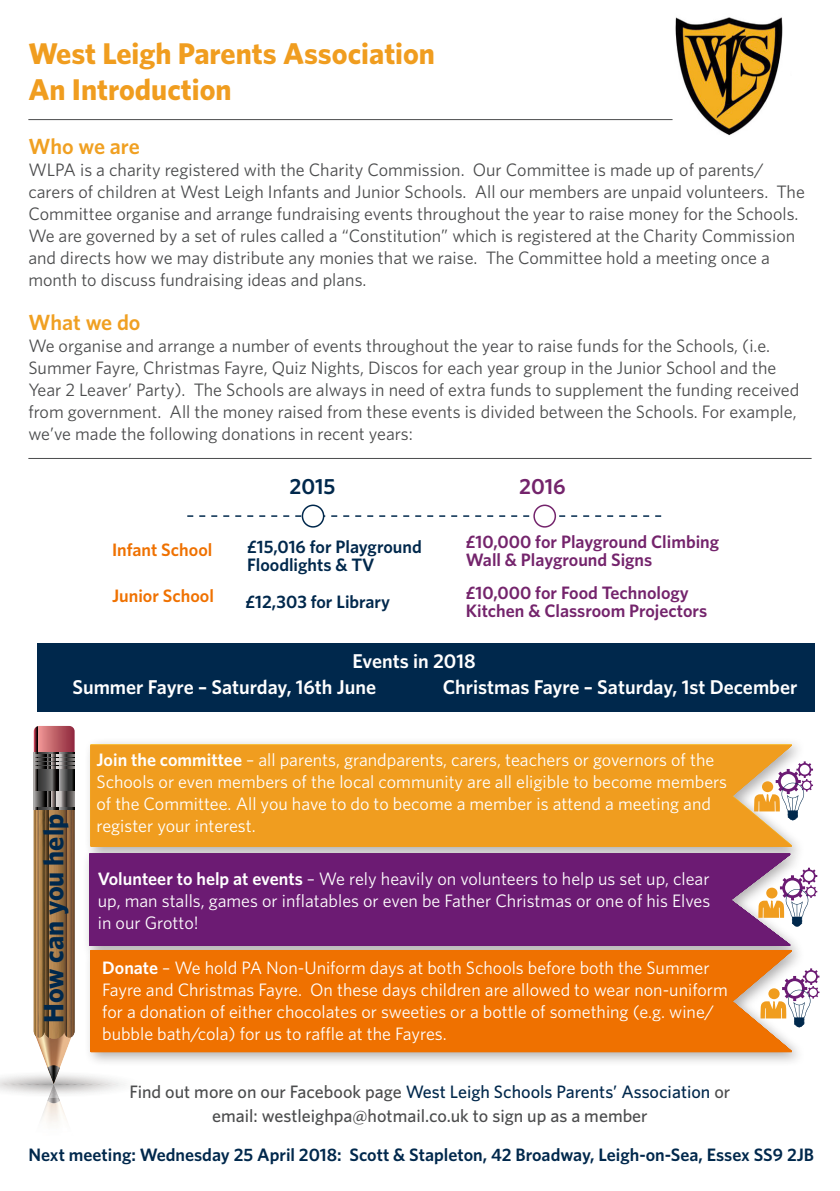
<style>
.page{position:relative;width:840px;height:1191px;background:#fff}
.page>*{position:absolute;margin:0;border:0;box-sizing:border-box;transform-origin:0 0}
.t1{font:700 30px "Whitney";color:#f09d1f}
.t2{font:700 28px "Whitney";color:#00284c}
.t3{font:600 22px "Whitney";color:#f0a022}
.t4{font:600 22px "Whitney";color:#00284c}
.t5{font:600 22px "Whitney";color:#74246c}
.t6{font:600 20px "Whitney";color:#fff}
.t7{font:18px/22px "Whitney";color:#4b4c4d}
.t8{font:18px/22px "Whitney";color:#fff;text-align:justify}
.t9{font:600 18px "Whitney";color:#00284c}
.t10{font:600 18px/18px "Whitney";color:#74246c}
.t11{font:500 18px "Whitney";color:#00284c}
.t12{font:500 18px "Whitney";color:#4b4c4d}
.t13{font:600 18px "Whitney";color:#ef7100}
.s1{font-weight:600}
.s2{color:#4b4c4d}
</style>
<div class="page">
<div style="left:37px;top:643px;width:777px;height:68px;background:#00284c"></div>
<img style="left:41px;top:1103px;width:26px;height:20px">
<svg style="left:0;top:1075px;width:125px;height:28px"></svg>
<svg style="left:34px;top:726px;width:41px;height:27px"></svg>
<img style="left:34px;top:1038px;width:40px;height:46px">
<img style="left:47px;top:1065px;width:13px;height:19px">
<svg style="left:34px;top:809px;width:41px;height:229px;background:#926c41"></svg>
<svg style="left:34px;top:753px;width:41px;height:56px"></svg>
<svg style="left:34px;top:803px;width:41px;height:3px"></svg>
<svg style="left:34px;top:799px;width:41px;height:3px"></svg>
<svg style="left:34px;top:795px;width:41px;height:3px"></svg>
<svg style="left:34px;top:791px;width:41px;height:3px"></svg>
<svg style="left:34px;top:766px;width:41px;height:2px"></svg>
<svg style="left:34px;top:762px;width:41px;height:2px"></svg>
<svg style="left:34px;top:758px;width:41px;height:2px"></svg>
<svg style="left:34px;top:754px;width:41px;height:2px"></svg>
<svg style="left:187px;top:515px;width:473px;height:2px"></svg>
<div style="left:302px;top:505px;width:21px;height:22px;background:#fff;border-radius:50%"></div>
<div style="left:301px;top:504px;width:23px;height:23px;border:2px solid #00284c;border-radius:50%"></div>
<div style="left:534px;top:505px;width:21px;height:22px;background:#fff;border-radius:50%"></div>
<div style="left:533px;top:504px;width:22px;height:23px;border:2px solid #74246c;border-radius:50%"></div>
<div style="left:84px;top:737px;width:721px;height:125px;background:#231f20;opacity:.36"></div>
<div style="left:91px;top:745px;width:700px;height:101px;background:#f09d1f"></div>
<div style="left:82px;top:846px;width:722px;height:115px;background:#231f20;opacity:.36"></div>
<div style="left:89px;top:854px;width:700px;height:89px;background:#6c1b73"></div>
<div style="left:84px;top:943px;width:721px;height:124px;background:#231f20;opacity:.36"></div>
<div style="left:91px;top:951px;width:700px;height:101px;background:#ef7100"></div>
<hr style="left:28px;top:458px;width:783px;height:1px;background:#4b4c4d">
<img style="left:665px;top:17px;width:118px;height:119px">
<hr style="left:28px;top:119px;width:644px;height:1px;background:#4b4c4d">
<svg style="left:753px;top:761px;width:59px;height:59px"></svg>
<svg style="left:757px;top:867px;width:59px;height:59px"></svg>
<svg style="left:760px;top:968px;width:59px;height:59px"></svg>
<p class="t1" style="left:28px;top:33px;width:408px">West Leigh Parents Association</p>
<p class="t1" style="left:28px;top:69px;width:205px">An Introduction</p>
<p class="t3" style="left:28px;top:131px;width:113px">Who we are</p>
<p class="t7" style="left:28px;top:158px;width:777px">WLPA is a charity registered with the Charity Commission. Our Committee is made up of parents/ carers of children at West Leigh Infants and Junior Schools. All our members are unpaid volunteers. The Committee organise and arrange fundraising events throughout the year to raise money for the Schools.<br>We are governed by a set of rules called a “Constitution” which is registered at the Charity Commission and directs how we may distribute any monies that we raise. The Committee hold a meeting once a month to discuss fundraising ideas and plans.</p>
<p class="t3" style="left:28px;top:307px;width:114px">What we do</p>
<p class="t7" style="left:28px;top:334px;width:772px">We organise and arrange a number of events throughout the year to raise funds for the Schools, (i.e.<br>Summer Fayre, Christmas Fayre, Quiz Nights, Discos for each year group in the Junior School and the Year 2 Leaver’ Party). The Schools are always in need of extra funds to supplement the funding received from government. All the money raised from these events is divided between the Schools. For example, we’ve made the following donations in recent years:</p>
<p class="t4" style="left:289px;top:472px;width:47px">2015</p>
<p class="t5" style="left:519px;top:472px;width:48px">2016</p>
<p class="t13" style="left:112px;top:538px;width:102px">Infant School</p>
<p class="t13" style="left:112px;top:584px;width:103px">Junior School</p>
<p class="t9" style="left:247px;top:535px;width:176px">£15,016 for Playground</p>
<p class="t9" style="left:247px;top:553px;width:129px">Floodlights &amp; TV</p>
<p class="t10" style="left:465px;top:532px;width:255px">£10,000 for Playground Climbing<br>Wall &amp; Playground Signs</p>
<p class="t9" style="left:245px;top:589px;width:146px">£12,303 for Library</p>
<p class="t10" style="left:465px;top:583px;width:243px">£10,000 for Food Technology<br>Kitchen &amp; Classroom Projectors</p>
<p class="t6" style="left:352px;top:648px;width:124px">Events in 2018</p>
<p class="t6" style="left:72px;top:673px;width:305px">Summer Fayre – Saturday, 16th June</p>
<p class="t6" style="left:442px;top:673px;width:356px">Christmas Fayre – Saturday, 1st December</p>
<p class="t2" style="left:35px;top:1023px;width:211px;rotate:-90deg">How can you help</p>
<p class="t8" style="left:96px;top:748px;width:619px"><span class="s1">Join the committee</span> – all parents, grandparents, carers, teachers or governors of the</p>
<p class="t8" style="left:96px;top:770px;width:631px">Schools or even members of the local community are all eligible to become members</p>
<p class="t8" style="left:96px;top:792px;width:615px">of the Committee. All you have to do to become a member is attend a meeting and</p>
<p class="t8" style="left:96px;top:814px;width:161px">register your interest.</p>
<p class="t8" style="left:98px;top:867px;width:613px"><span class="s1">Volunteer to help at events</span> – We rely heavily on volunteers to help us set up, clear up, man stalls, games or inflatables or even be Father Christmas or one of his Elves in our Grotto!</p>
<p class="t8" style="left:102px;top:956px;width:627px;text-align:left"><span class="s1">Donate</span> – We hold PA Non-Uniform days at both Schools before both the Summer Fayre and Christmas Fayre. On these days children are allowed to wear non-uniform for a donation of either chocolates or sweeties or a bottle of something (e.g. wine/ bubble bath/cola) for us to raffle at the Fayres.</p>
<p class="t11" style="left:129px;top:1079px;width:602px"><span class="s2">Find out more on our Facebook page</span> West Leigh Schools Parents’ Association <span class="s2">or</span></p>
<p class="t12" style="left:212px;top:1103px;width:437px">email: westleighpa@hotmail.co.uk to sign up as a member</p>
<p class="t9" style="left:28px;top:1142px;width:786px">Next meeting: Wednesday 25 April 2018: Scott &amp; Stapleton, 42 Broadway, Leigh-on-Sea, Essex SS9 2JB</p>
</div>
